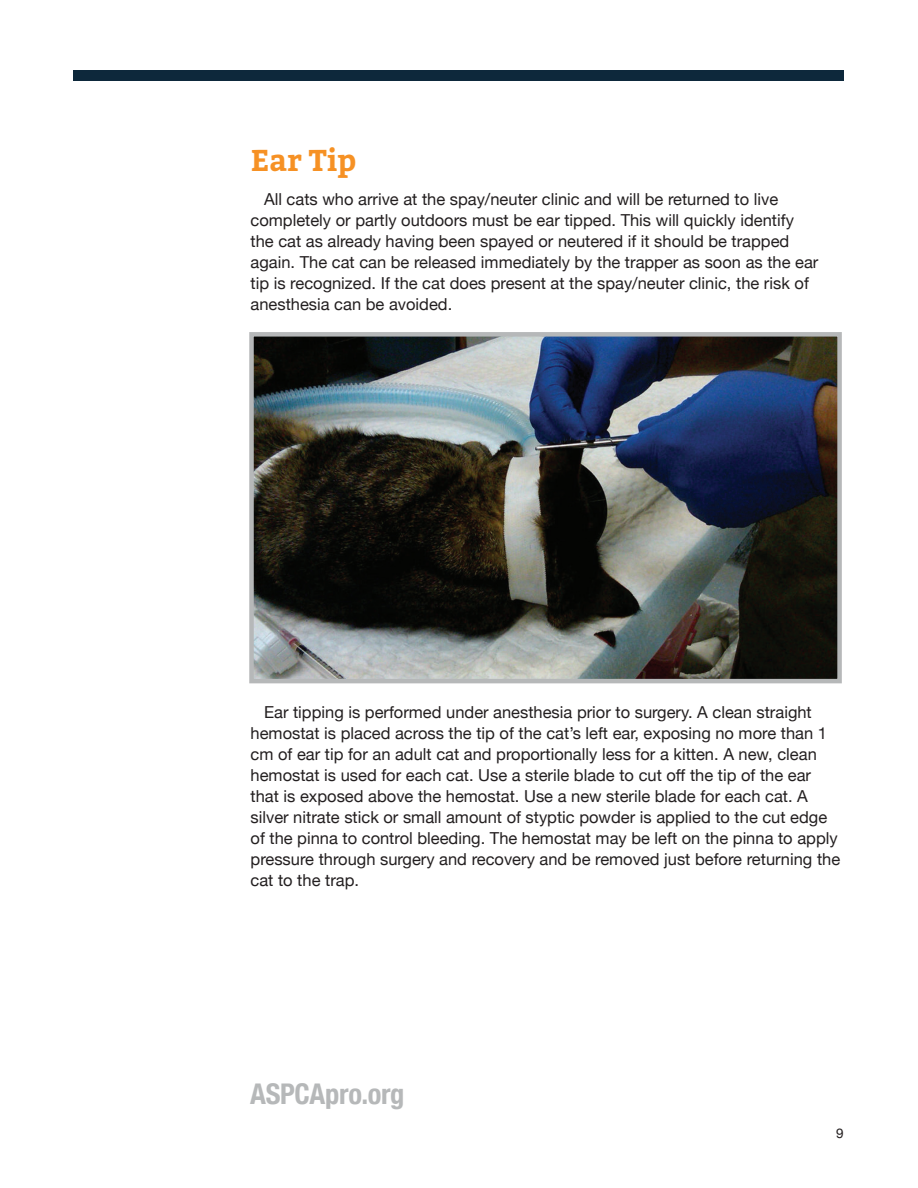
<style>
.page{position:relative;width:918px;height:1188px;background:#fff}
.page>*{position:absolute;margin:0;border:0;box-sizing:border-box;transform-origin:0 0}
.Subheading1{font:700 30px "Bitter";color:#f69124}
.t1{font:700 condensed 28.5px "Helvetica Neue";letter-spacing:-.015em;color:#b6b8b9}
.BodyText1{font:16.5px/21px "Helvetica Neue";color:#231f20}
.t2{font:13.5px "Helvetica Neue";color:#231f20}
</style>
<div class="page">
<div style="left:73px;top:70px;width:771px;height:11px;background:#0d283b"></div>
<img style="left:254px;top:337px;width:583px;height:341px">
<div style="left:249px;top:332px;width:593px;height:351px;border:4px solid #b6b8b9"></div>
<p class="Subheading1" style="left:251px;top:142px;width:107px">Ear Tip</p>
<p class="BodyText1" style="left:251px;top:190px;width:569px;text-indent:14px">All cats who arrive at the spay/neuter clinic and will be returned to live completely or partly outdoors must be ear tipped. This will quickly identify the cat as already having been spayed or neutered if it should be trapped again. The cat can be released immediately by the trapper as soon as the ear tip is recognized. If the cat does present at the spay/neuter clinic, the risk of anesthesia can be avoided.</p>
<p class="BodyText1" style="left:251px;top:703px;width:591px;text-indent:14px">Ear tipping is performed under anesthesia prior to surgery. A clean straight hemostat is placed across the tip of the cat’s left ear, exposing no more than 1 cm of ear tip for an adult cat and proportionally less for a kitten. A new, clean hemostat is used for each cat. Use a sterile blade to cut off the tip of the ear that is exposed above the hemostat. Use a new sterile blade for each cat. A silver nitrate stick or small amount of styptic powder is applied to the cut edge of the pinna to control bleeding. The hemostat may be left on the pinna to apply pressure through surgery and recovery and be removed just before returning the cat to the trap.</p>
<h2 class="t1" style="left:250px;top:1070px;width:156px">ASPCApro.org</h2>
<p class="t2" style="left:836px;top:1123px;width:9px">9</p>
</div>
